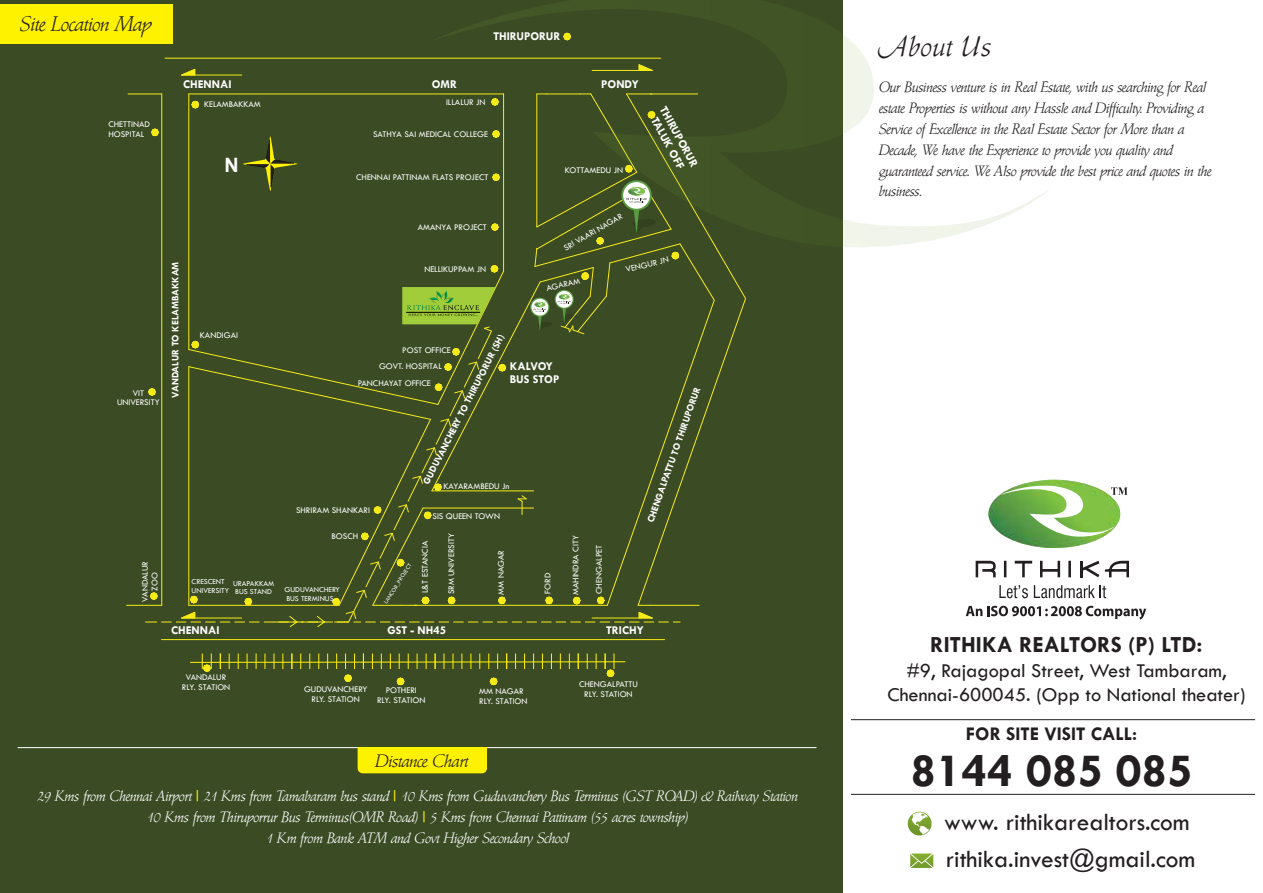
<style>
.page{position:relative;width:1263px;height:893px;background:#fff}
.page>*{position:absolute;margin:0;border:0;box-sizing:border-box;transform-origin:0 0}
.t1{font:700 48.3px "Tw Cen";color:#231f20}
.t2{font:31.5px "A770 Roman Swash";color:#231f20}
.t3{font:25.35px/37.7px "Tw Cen";color:#231f20}
.t4{font:700 23.25px "Tw Cen";color:#231f20}
.t5{font:21px "A770 Roman";color:#231f20}
.t6{font:20.25px/24.3px "Tw Cen";color:#231f20;text-align:center}
.t7{font:700 19.8px "Arial";color:#fff}
.t8{font:700 19.5px "Tw Cen";color:#231f20}
.t9{font:18px "A770 Roman";color:#231f20}
.t10{font:14.85px/20.9px "A770 Roman";color:#231f20}
.t11{font:14.85px/20.9px "A770 Roman";color:#fff;text-align:center}
.t12{font:700 12px/12.8px "Tw Cen";color:#fff}
.t13{font:700 10.05px "Tw Cen";color:#fff}
.t14{font:9px/9.8px "Tw Cen";color:#fff;text-align:center}
.t15{font:7.95px/8.6px "Tw Cen";color:#fff}
.t16{font:6px "Tw Cen";color:#fff}
.s1{color:#fff200}
</style>
<div class="page">
<div style="left:0;top:0;width:842px;height:893px;background:#3b4c25"></div>
<div style="left:0;top:4px;width:172px;height:39px;background:#fff200"></div>
<hr style="left:161px;top:639px;width:503px;height:1px;background:#f6eb16">
<hr style="left:127px;top:605px;width:35px;height:1px;background:#f6eb16">
<hr style="left:128px;top:94px;width:34px;height:1px;background:#f6eb16">
<hr style="left:165px;top:58px;width:496px;height:1px;background:#f6eb16">
<hr style="left:182px;top:75px;width:60px;height:1px;background:#f6eb16">
<svg style="left:181px;top:69px;width:14px;height:6px"></svg>
<svg style="left:190px;top:653px;width:436px;height:32px"></svg>
<svg style="left:908px;top:812px;width:12px;height:23px"></svg>
<svg style="left:910px;top:853px;width:23px;height:15px"></svg>
<hr style="left:851px;top:794px;width:404px;height:1px;background:#231f20">
<hr style="left:851px;top:719px;width:404px;height:1px;background:#231f20">
<svg style="left:428px;top:0;width:621px;height:247px"></svg>
<hr style="left:18px;top:747px;width:798px;height:1px;background:#fff">
<div style="left:358px;top:748px;width:129px;height:25px;background:#fff200"></div>
<svg style="left:145px;top:93px;width:602px;height:534px"></svg>
<svg style="left:966px;top:606px;width:180px;height:13px"></svg>
<img style="left:988px;top:480px;width:115px;height:68px">
<svg style="left:976px;top:561px;width:153px;height:16px"></svg>
<svg style="left:999px;top:585px;width:29px;height:13px"></svg>
<svg style="left:1034px;top:585px;width:72px;height:13px"></svg>
<svg style="left:998px;top:483px;width:130px;height:54px"></svg>
<h3 class="t5" style="left:20px;top:13px;width:133px">Site Location Map</h3>
<h3 class="t12" style="left:493px;top:30px;width:68px">THIRUPORUR</h3>
<p class="t14" style="left:108px;top:119px;width:43px;text-align:left">CHETTINAD<br>HOSPITAL</p>
<p class="t14" style="left:117px;top:388px;width:44px">VIT<br>UNIVERSITY</p>
<p class="t14" style="left:140px;top:602px;width:42px;rotate:-90deg">VANDALUR<br>ZOO</p>
<h3 class="t12" style="left:183px;top:77px;width:50px">CHENNAI</h3>
<h3 class="t12" style="left:432px;top:77px;width:27px">OMR</h3>
<h3 class="t12" style="left:601px;top:77px;width:39px">PONDY</h3>
<p class="t13" style="left:169px;top:398px;width:137px;rotate:-90deg">VANDALUR TO KELAMBAKKAM</p>
<p class="t14" style="left:204px;top:100px;width:58px">KELAMBAKKAM</p>
<p class="t14" style="left:446px;top:97px;width:41px">ILLALUR JN</p>
<p class="t14" style="left:373px;top:130px;width:117px">SATHYA SAI MEDICAL COLLEGE</p>
<p class="t14" style="left:356px;top:172px;width:134px">CHENNAI PATTINAM FLATS PROJECT</p>
<h3 class="t7" style="left:224px;top:152px;width:16px">N</h3>
<p class="t14" style="left:418px;top:222px;width:71px">AMANYA PROJECT</p>
<p class="t14" style="left:424px;top:265px;width:63px">NELLIKUPPAM JN</p>
<p class="t14" style="left:565px;top:166px;width:60px">KOTTAMEDU JN</p>
<p class="t14" style="left:562px;top:244px;width:68px;rotate:-30deg">SRI VAARI NAGAR</p>
<h3 class="t12" style="left:669px;top:104px;width:68px;text-align:center;rotate:61deg">THIRUPORUR<br>TALUK OFF</h3>
<p class="t14" style="left:545px;top:284px;width:36px;rotate:-13deg">AGARAM</p>
<p class="t14" style="left:624px;top:265px;width:46px;rotate:-14deg">VENGUR JN</p>
<p class="t14" style="left:200px;top:330px;width:40px">KANDIGAI</p>
<p class="t15" style="left:192px;top:577px;width:39px">CRESCENT<br>UNIVERSITY</p>
<p class="t15" style="left:233px;top:579px;width:43px">URAPAKKAM<br>BUS STAND</p>
<p class="t13" style="left:420px;top:481px;width:168px;rotate:-63deg">GUDUVANCHERY TO THIRUPORUR (SH)</p>
<p class="t14" style="left:402px;top:345px;width:50px">POST OFFICE</p>
<h3 class="t12" style="left:510px;top:360px;width:51px">KALVOY<br>BUS STOP</h3>
<p class="t14" style="left:379px;top:361px;width:64px">GOVT. HOSPITAL</p>
<p class="t14" style="left:358px;top:378px;width:75px">PANCHAYAT OFFICE</p>
<p class="t14" style="left:444px;top:481px;width:67px">KAYARAMBEDU Jn</p>
<p class="t14" style="left:432px;top:512px;width:69px">SIS QUEEN TOWN</p>
<p class="t14" style="left:296px;top:505px;width:76px">SHRIRAM SHANKARI</p>
<p class="t14" style="left:331px;top:531px;width:28px">BOSCH</p>
<p class="t15" style="left:284px;top:586px;width:57px">GUDUVANCHERY<br>BUS TERMINUS</p>
<p class="t16" style="left:382px;top:601px;width:48px;rotate:-57deg">LANCOR_PROJECT</p>
<p class="t14" style="left:420px;top:593px;width:54px;rotate:-90deg">L&amp;T ESTANCIA</p>
<p class="t14" style="left:446px;top:594px;width:63px;rotate:-90deg">SRM UNIVERSITY</p>
<p class="t14" style="left:496px;top:594px;width:46px;rotate:-90deg">MM NAGAR</p>
<p class="t14" style="left:543px;top:594px;width:22px;rotate:-90deg">FORD</p>
<p class="t14" style="left:571px;top:595px;width:61px;rotate:-90deg">MAHINDRA CITY</p>
<p class="t14" style="left:594px;top:594px;width:51px;rotate:-90deg">CHENGALPET</p>
<p class="t13" style="left:645px;top:520px;width:144px;rotate:-71deg">CHENGALPATTU TO THIRUPORUR</p>
<h3 class="t12" style="left:171px;top:624px;width:50px">CHENNAI</h3>
<h3 class="t12" style="left:388px;top:624px;width:60px">GST - NH45</h3>
<h3 class="t12" style="left:606px;top:624px;width:39px">TRICHY</h3>
<p class="t14" style="left:182px;top:672px;width:50px">VANDALUR<br>RLY. STATION</p>
<p class="t14" style="left:304px;top:684px;width:65px">GUDUVANCHERY<br>RLY. STATION</p>
<p class="t14" style="left:377px;top:686px;width:50px">POTHERI<br>RLY. STATION</p>
<p class="t14" style="left:579px;top:679px;width:60px">CHENGALPATTU</p>
<p class="t14" style="left:479px;top:686px;width:46px">MM NAGAR</p>
<p class="t14" style="left:584px;top:689px;width:50px">RLY. STATION</p>
<p class="t14" style="left:479px;top:696px;width:50px">RLY. STATION</p>
<h3 class="t9" style="left:375px;top:751px;width:94px">Distance Chart</h3>
<p class="t11" style="left:37px;top:786px;width:762px">29 Kms from Chennai Airport <span class="s1">|</span> 21 Kms from Tamabaram bus stand <span class="s1">|</span> 10 Kms from Guduvanchery Bus Terminus (GST ROAD) &amp; Railway Station<br>10 Kms from Thiruporrur Bus Terminus(OMR Road) <span class="s1">|</span> 5 Kms from Chennai Pattinam (55 acres township)<br>1 Km from Bank ATM and Govt Higher Secondary School</p>
<h2 class="t2" style="left:879px;top:30px;width:114px">About Us</h2>
<p class="t10" style="left:879px;top:78px;width:334px">Our Business venture is in Real Estate, with us searching for Real estate Properties is without any Hassle and Difficulty. Providing a Service of Excellence in the Real Estate Sector for More than a Decade, We have the Experience to provide you quality and guaranteed service. We Also provide the best price and quotes in the business.</p>
<h3 class="t4" style="left:930px;top:631px;width:274px">RITHIKA REALTORS (P) LTD:</h3>
<h3 class="t6" style="left:887px;top:658px;width:360px">#9, Rajagopal Street, West Tambaram,<br>Chennai-600045. (Opp to National theater)</h3>
<h3 class="t8" style="left:966px;top:722px;width:173px">FOR SITE VISIT CALL:</h3>
<h1 class="t1" style="left:910px;top:741px;width:284px">8144 085 085</h1>
<h3 class="t3" style="left:944px;top:803px;width:253px">www. rithikarealtors.com rithika.invest@gmail.com</h3>
</div>
